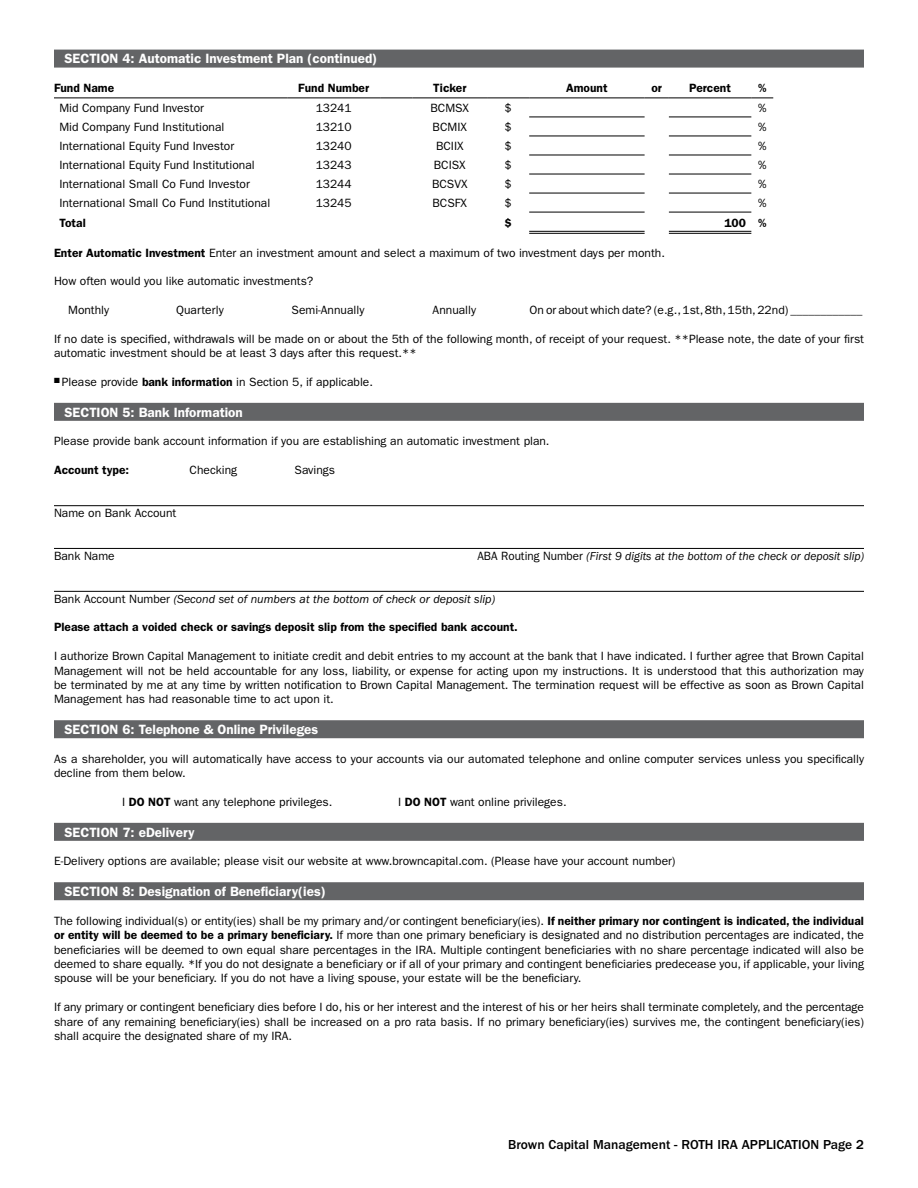
<style>
.page{position:relative;width:918px;height:1188px;background:#fff}
.page>*{position:absolute;margin:0;border:0;box-sizing:border-box;transform-origin:0 0}
.t1{font:600 13.5px "ITC Franklin Gothic Std";color:#fff}
.t2{font:500 13.5px "ITC Franklin Gothic Std";color:#000}
.t3{font:12px/14.4px "ITC Franklin Gothic Std";color:#000;text-align:justify}
.t4{font:600 12px "ITC Franklin Gothic Std";color:#000}
.t5{font:italic 12px "ITC Franklin Gothic Std";color:#000}
.s1{font-weight:600}
.s2{font-style:normal}
</style>
<div class="page">
<div style="left:54px;top:50px;width:810px;height:18px;background:#636466"></div>
<div style="left:54px;top:403px;width:810px;height:18px;background:#636466"></div>
<hr style="left:54px;top:505px;width:810px;height:1px;background:#000">
<hr style="left:54px;top:548px;width:810px;height:1px;background:#000">
<hr style="left:54px;top:591px;width:810px;height:1px;background:#000">
<div style="left:54px;top:720px;width:810px;height:18px;background:#636466"></div>
<div style="left:54px;top:823px;width:810px;height:18px;background:#636466"></div>
<div style="left:54px;top:882px;width:810px;height:18px;background:#636466"></div>
<hr style="left:54px;top:98px;width:233px;height:1px;background:#000">
<hr style="left:287px;top:98px;width:93px;height:1px;background:#000">
<hr style="left:380px;top:98px;width:33px;height:1px;background:#000">
<hr style="left:413px;top:98px;width:74px;height:1px;background:#000">
<hr style="left:487px;top:98px;width:42px;height:1px;background:#000">
<hr style="left:529px;top:98px;width:116px;height:1px;background:#000">
<svg style="left:645px;top:98px;width:24px;height:1px"></svg>
<hr style="left:669px;top:98px;width:82px;height:1px;background:#000">
<svg style="left:751px;top:98px;width:22px;height:1px"></svg>
<hr style="left:669px;top:174px;width:82px;height:1px;background:#000">
<hr style="left:669px;top:193px;width:82px;height:1px;background:#000">
<hr style="left:669px;top:212px;width:82px;height:1px;background:#000">
<hr style="left:529px;top:117px;width:116px;height:1px;background:#000">
<hr style="left:529px;top:136px;width:116px;height:1px;background:#000">
<hr style="left:529px;top:155px;width:116px;height:1px;background:#000">
<hr style="left:529px;top:174px;width:116px;height:1px;background:#000">
<hr style="left:529px;top:193px;width:116px;height:1px;background:#000">
<hr style="left:529px;top:212px;width:116px;height:1px;background:#000">
<hr style="left:669px;top:117px;width:82px;height:1px;background:#000">
<hr style="left:669px;top:136px;width:82px;height:1px;background:#000">
<hr style="left:669px;top:155px;width:82px;height:1px;background:#000">
<hr style="left:529px;top:231px;width:116px;height:1px;background:#000">
<hr style="left:529px;top:233px;width:116px;height:1px;background:#000">
<hr style="left:669px;top:231px;width:82px;height:1px;background:#000">
<hr style="left:669px;top:233px;width:82px;height:1px;background:#000">
<p class="t1" style="left:64px;top:51px;width:314px">SECTION 4: Automatic Investment Plan (continued)</p>
<p class="t4" style="left:54px;top:81px;width:62px">Fund Name</p>
<p class="t4" style="left:298px;top:81px;width:72px">Fund Number</p>
<p class="t4" style="left:433px;top:81px;width:35px">Ticker</p>
<p class="t4" style="left:566px;top:81px;width:43px">Amount</p>
<p class="t4" style="left:651px;top:81px;width:12px">or</p>
<p class="t4" style="left:689px;top:81px;width:43px">Percent</p>
<p class="t4" style="left:758px;top:81px;width:10px">%</p>
<p class="t3" style="left:59px;top:100px;width:146px">Mid Company Fund Investor</p>
<p class="t3" style="left:316px;top:100px;width:37px">13241</p>
<p class="t3" style="left:430px;top:100px;width:40px">BCMSX</p>
<p class="t3" style="left:505px;top:100px;width:9px">$</p>
<p class="t3" style="left:758px;top:100px;width:10px">%</p>
<p class="t3" style="left:59px;top:119px;width:167px">Mid Company Fund Institutional</p>
<p class="t3" style="left:316px;top:119px;width:37px">13210</p>
<p class="t3" style="left:433px;top:119px;width:36px">BCMIX</p>
<p class="t3" style="left:505px;top:119px;width:9px">$</p>
<p class="t3" style="left:758px;top:119px;width:10px">%</p>
<p class="t3" style="left:59px;top:138px;width:176px">International Equity Fund Investor</p>
<p class="t3" style="left:316px;top:138px;width:37px">13240</p>
<p class="t3" style="left:436px;top:138px;width:29px">BCIIX</p>
<p class="t3" style="left:505px;top:138px;width:9px">$</p>
<p class="t3" style="left:758px;top:138px;width:10px">%</p>
<p class="t3" style="left:59px;top:157px;width:197px">International Equity Fund Institutional</p>
<p class="t3" style="left:316px;top:157px;width:37px">13243</p>
<p class="t3" style="left:434px;top:157px;width:33px">BCISX</p>
<p class="t3" style="left:505px;top:157px;width:9px">$</p>
<p class="t3" style="left:758px;top:157px;width:10px">%</p>
<p class="t3" style="left:59px;top:176px;width:192px">International Small Co Fund Investor</p>
<p class="t3" style="left:316px;top:176px;width:37px">13244</p>
<p class="t3" style="left:432px;top:176px;width:37px">BCSVX</p>
<p class="t3" style="left:505px;top:176px;width:9px">$</p>
<p class="t3" style="left:758px;top:176px;width:10px">%</p>
<p class="t3" style="left:59px;top:196px;width:212px">International Small Co Fund Institutional</p>
<p class="t3" style="left:316px;top:196px;width:37px">13245</p>
<p class="t3" style="left:433px;top:196px;width:36px">BCSFX</p>
<p class="t3" style="left:505px;top:196px;width:9px">$</p>
<p class="t3" style="left:758px;top:196px;width:10px">%</p>
<p class="t4" style="left:59px;top:216px;width:28px">Total</p>
<p class="t4" style="left:505px;top:216px;width:9px">$</p>
<p class="t4" style="left:724px;top:216px;width:44px">100 %</p>
<p class="t3" style="left:54px;top:245px;width:612px"><span class="s1">Enter Automatic Investment</span> Enter an investment amount and select a maximum of two investment days per month.</p>
<p class="t3" style="left:54px;top:274px;width:261px">How often would you like automatic investments?</p>
<p class="t3" style="left:68px;top:303px;width:43px">Monthly</p>
<p class="t3" style="left:176px;top:303px;width:49px">Quarterly</p>
<p class="t3" style="left:292px;top:303px;width:74px">Semi-Annually</p>
<p class="t3" style="left:433px;top:303px;width:45px">Annually</p>
<p class="t3" style="left:530px;top:303px;width:335px">On or about which date? (e.g., 1st, 8th, 15th, 22nd) ____________</p>
<p class="t3" style="left:54px;top:332px;width:812px">If no date is specified, withdrawals will be made on or about the 5th of the following month, of receipt of your request. **Please note, the date of your first automatic investment should be at least 3 days after this request.**</p>
<p class="t3" style="left:54px;top:375px;width:320px">■ Please provide <span class="s1">bank information</span> in Section 5, if applicable.</p>
<p class="t1" style="left:64px;top:404px;width:180px">SECTION 5: Bank Information</p>
<p class="t3" style="left:54px;top:434px;width:497px">Please provide bank account information if you are establishing an automatic investment plan.</p>
<p class="t4" style="left:54px;top:463px;width:77px">Account type:</p>
<p class="t3" style="left:190px;top:463px;width:49px">Checking</p>
<p class="t3" style="left:295px;top:463px;width:42px">Savings</p>
<p class="t3" style="left:54px;top:506px;width:124px">Name on Bank Account</p>
<p class="t3" style="left:54px;top:548px;width:62px">Bank Name</p>
<p class="t5" style="left:477px;top:549px;width:388px"><span class="s2">ABA Routing Number</span> (First 9 digits at the bottom of the check or deposit slip)</p>
<p class="t5" style="left:54px;top:592px;width:443px"><span class="s2">Bank Account Number</span> (Second set of numbers at the bottom of check or deposit slip)</p>
<p class="t4" style="left:54px;top:620px;width:465px">Please attach a voided check or savings deposit slip from the specified bank account.</p>
<p class="t3" style="left:54px;top:649px;width:812px">I authorize Brown Capital Management to initiate credit and debit entries to my account at the bank that I have indicated. I further agree that Brown Capital Management will not be held accountable for any loss, liability, or expense for acting upon my instructions. It is understood that this authorization may be terminated by me at any time by written notification to Brown Capital Management. The termination request will be effective as soon as Brown Capital Management has had reasonable time to act upon it.</p>
<p class="t1" style="left:64px;top:721px;width:255px">SECTION 6: Telephone &amp; Online Privileges</p>
<p class="t3" style="left:54px;top:752px;width:812px">As a shareholder, you will automatically have access to your accounts via our automated telephone and online computer services unless you specifically decline from them below.</p>
<p class="t3" style="left:122px;top:795px;width:212px">I <span class="s1">DO NOT</span> want any telephone privileges.</p>
<p class="t3" style="left:398px;top:795px;width:170px">I <span class="s1">DO NOT</span> want online privileges.</p>
<p class="t1" style="left:64px;top:824px;width:132px">SECTION 7: eDelivery</p>
<p class="t3" style="left:54px;top:854px;width:623px">E-Delivery options are available; please visit our website at www.browncapital.com. (Please have your account number)</p>
<p class="t1" style="left:64px;top:883px;width:263px">SECTION 8: Designation of Beneficiary(ies)</p>
<p class="t3" style="left:54px;top:914px;width:812px">The following individual(s) or entity(ies) shall be my primary and/or contingent beneficiary(ies). <span class="s1">If neither primary nor contingent is indicated, the individual or entity will be deemed to be a primary beneficiary.</span> If more than one primary beneficiary is designated and no distribution percentages are indicated, the beneficiaries will be deemed to own equal share percentages in the IRA. Multiple contingent beneficiaries with no share percentage indicated will also be deemed to share equally. *If you do not designate a beneficiary or if all of your primary and contingent beneficiaries predecease you, if applicable, your living spouse will be your beneficiary. If you do not have a living spouse, your estate will be the beneficiary.</p>
<p class="t3" style="left:54px;top:1000px;width:812px">If any primary or contingent beneficiary dies before I do, his or her interest and the interest of his or her heirs shall terminate completely, and the percentage share of any remaining beneficiary(ies) shall be increased on a pro rata basis. If no primary beneficiary(ies) survives me, the contingent beneficiary(ies) shall acquire the designated share of my IRA.</p>
<p class="t2" style="left:508px;top:1137px;width:357px">Brown Capital Management - ROTH IRA APPLICATION Page 2</p>
</div>
